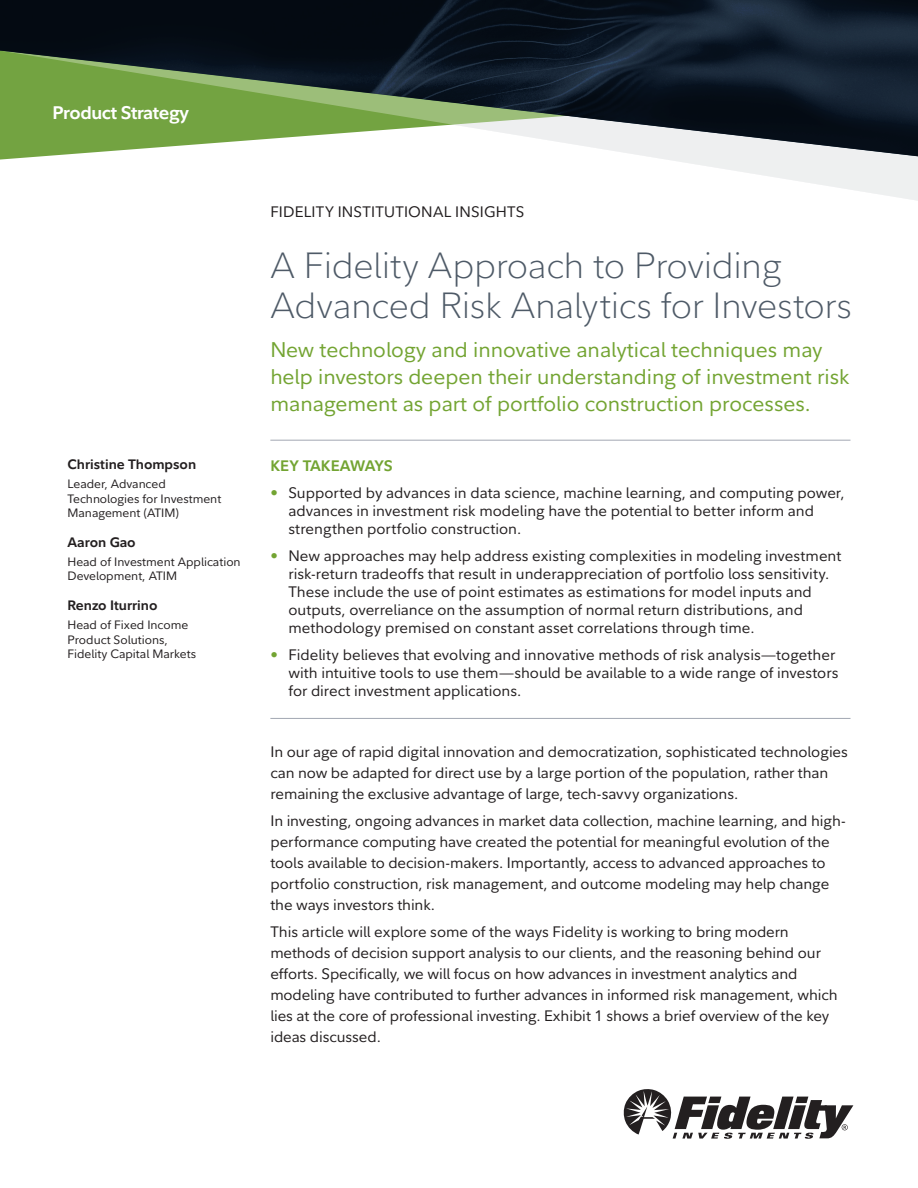
<style>
.page{position:relative;width:918px;height:1188px;background:#fff}
.page>*{position:absolute;margin:0;border:0;box-sizing:border-box;transform-origin:0 0}
.Paper_Title{font:300 36px/40.5px "Fidelity Sans";letter-spacing:-.01em;color:#4e5a67}
.Paper_Subhead_Title{font:21px/27px "Fidelity Sans";color:#73a432}
.t1{font:700 18px "Fidelity Sans";letter-spacing:-.02em;color:#fff}
.Body_Text{font:15px/21px "Fidelity Sans";letter-spacing:-.005em;color:#231f20}
.Body_Text-2{font:15px "Fidelity Sans";letter-spacing:.015em;color:#231f20}
.Key_Takeaway_Header{font:700 15px "Fidelity Sans";letter-spacing:-.005em;color:#73a432}
.Author_Name{font:700 13.5px "Fidelity Sans";color:#231f20}
.Author_Title{font:12px/14.4px "Fidelity Sans";color:#231f20}
.s1{color:#73a432}
</style>
<div class="page">
<svg style="left:0;top:158px;width:918px;height:43px"></svg>
<svg style="left:623px;top:1089px;width:230px;height:50px"></svg>
<hr style="left:270px;top:440px;width:580px;height:1px;background:#a2a7b2">
<hr style="left:270px;top:718px;width:580px;height:1px;background:#a2a7b2">
<svg style="left:0;top:0;width:918px;height:158px"></svg>
<p class="t1" style="left:52px;top:101px;width:138px">Product Strategy</p>
<p class="Author_Name" style="left:68px;top:456px;width:130px">Christine Thompson</p>
<p class="Author_Title" style="left:68px;top:477px;width:155px">Leader, Advanced<br>Technologies for Investment<br>Management (ATIM)</p>
<p class="Author_Name" style="left:68px;top:534px;width:70px">Aaron Gao</p>
<p class="Author_Title" style="left:68px;top:555px;width:175px">Head of Investment Application<br>Development, ATIM</p>
<p class="Author_Name" style="left:68px;top:597px;width:91px">Renzo Iturrino</p>
<p class="Author_Title" style="left:68px;top:618px;width:130px">Head of Fixed Income<br>Product Solutions,<br>Fidelity Capital Markets</p>
<p class="Body_Text-2" style="left:270px;top:202px;width:256px">FIDELITY INSTITUTIONAL INSIGHTS</p>
<p class="Paper_Title" style="left:270px;top:245px;width:583px">A Fidelity Approach to Providing<br>Advanced Risk Analytics for Investors</p>
<p class="Paper_Subhead_Title" style="left:270px;top:336px;width:581px">New technology and innovative analytical techniques may help investors deepen their understanding of investment risk management as part of portfolio construction processes.</p>
<p class="Key_Takeaway_Header" style="left:270px;top:455px;width:124px">KEY TAKEAWAYS</p>
<p class="Body_Text" style="left:288px;top:483px;width:558px;line-height:18px;text-indent:-18px"><span class="s1">•</span> Supported by advances in data science, machine learning, and computing power, advances in investment risk modeling have the potential to better inform and strengthen portfolio construction.</p>
<p class="Body_Text" style="left:288px;top:546px;width:555px;line-height:18px;text-indent:-18px"><span class="s1">•</span> New approaches may help address existing complexities in modeling investment risk-return tradeoffs that result in underappreciation of portfolio loss sensitivity.<br>These include the use of point estimates as estimations for model inputs and outputs, overreliance on the assumption of normal return distributions, and methodology premised on constant asset correlations through time.</p>
<p class="Body_Text" style="left:288px;top:645px;width:552px;line-height:18px;text-indent:-18px"><span class="s1">•</span> Fidelity believes that evolving and innovative methods of risk analysis—together with intuitive tools to use them—should be available to a wide range of investors for direct investment applications.</p>
<p class="Body_Text" style="left:270px;top:741px;width:579px">In our age of rapid digital innovation and democratization, sophisticated technologies can now be adapted for direct use by a large portion of the population, rather than remaining the exclusive advantage of large, tech-savvy organizations.</p>
<p class="Body_Text" style="left:270px;top:810px;width:577px">In investing, ongoing advances in market data collection, machine learning, and high&shy;performance computing have created the potential for meaningful evolution of the tools available to decision-makers. Importantly, access to advanced approaches to portfolio construction, risk management, and outcome modeling may help change the ways investors think.</p>
<p class="Body_Text" style="left:270px;top:921px;width:569px">This article will explore some of the ways Fidelity is working to bring modern methods of decision support analysis to our clients, and the reasoning behind our efforts. Specifically, we will focus on how advances in investment analytics and modeling have contributed to further advances in informed risk management, which lies at the core of professional investing. Exhibit 1 shows a brief overview of the key ideas discussed.</p>
</div>
